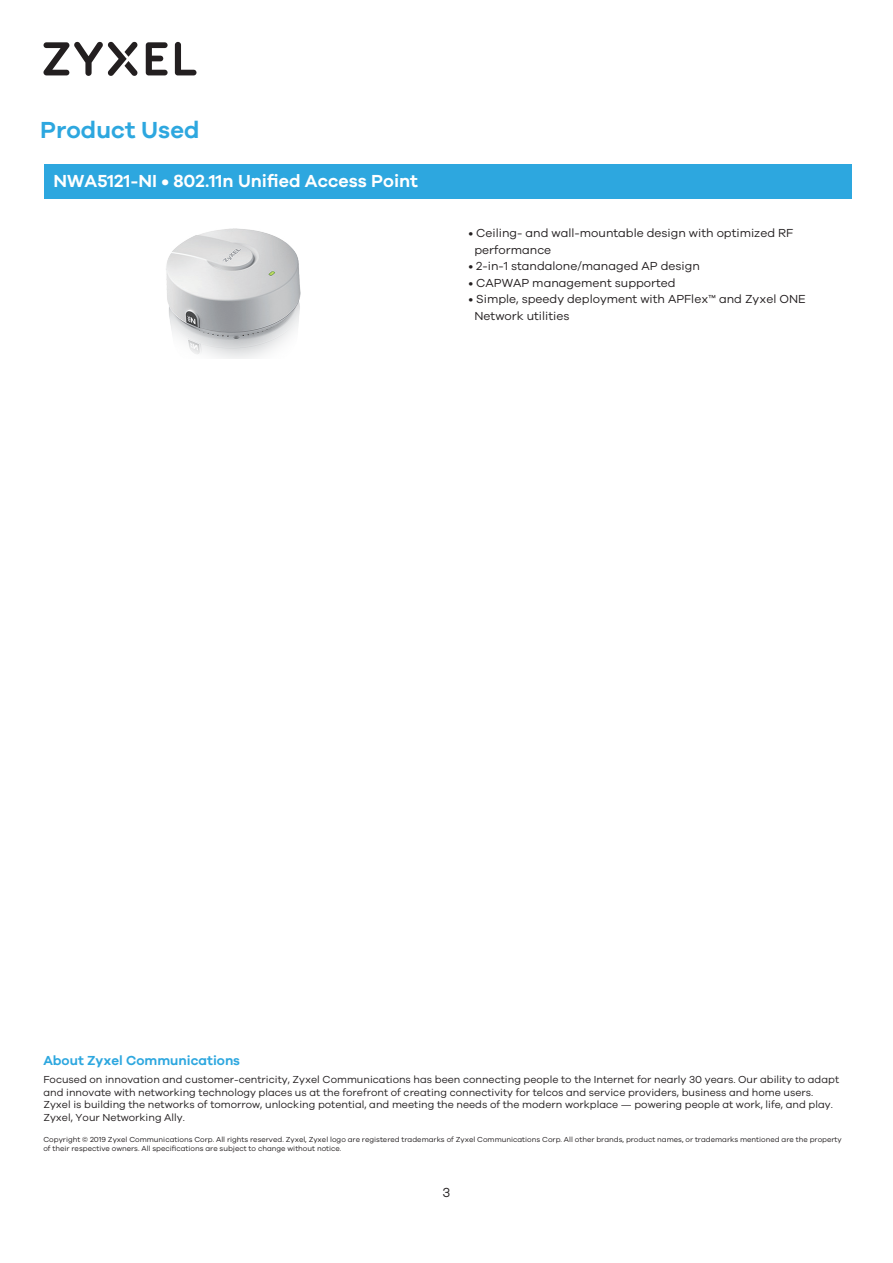
<style>
.page{position:relative;width:893px;height:1263px;background:#fff}
.page>*{position:absolute;margin:0;border:0;box-sizing:border-box;transform-origin:0 0}
.t1{font:600 24px "Galano Grotesque";color:#2da7df}
.t2{font:600 18px "Galano Grotesque";color:#fff}
.t3{font:600 13.5px "Galano Grotesque";color:#2da7df}
.t4{font:13.5px "Galano Grotesque";color:#231f20}
.t5{font:12px/16.5px "Galano Grotesque";color:#231f20}
.t6{font:10.5px/12.6px "Galano Grotesque";color:#231f20}
.t7{font:7.5px/9px "Galano Grotesque";color:#231f20}
</style>
<div class="page">
<div style="left:44px;top:165px;width:807px;height:34px;background:#2da7df"></div>
<svg style="left:175px;top:42px;width:21px;height:33px"></svg>
<svg style="left:146px;top:42px;width:22px;height:33px"></svg>
<svg style="left:43px;top:41px;width:95px;height:35px"></svg>
<img style="left:166px;top:228px;width:135px;height:130px">
<h1 class="t1" style="left:40px;top:115px;width:161px">Product Used</h1>
<h2 class="t2" style="left:54px;top:170px;width:366px">NWA5121-NI • 802.11n Unified Access Point</h2>
<p class="t5" style="left:474px;top:224px;width:320px;text-indent:-6px">• Ceiling- and wall-mountable design with optimized RF performance</p>
<p class="t5" style="left:468px;top:257px;width:233px">• 2-in-1 standalone/managed AP design</p>
<p class="t5" style="left:468px;top:274px;width:209px">• CAPWAP management supported</p>
<p class="t5" style="left:474px;top:290px;width:333px;text-indent:-6px">• Simple, speedy deployment with APFlex™ and Zyxel ONE<br>Network utilities</p>
<p class="t3" style="left:43px;top:1052px;width:198px">About Zyxel Communications</p>
<p class="t6" style="left:43px;top:1073px;width:797px">Focused on innovation and customer-centricity, Zyxel Communications has been connecting people to the Internet for nearly 30 years. Our ability to adapt and innovate with networking technology places us at the forefront of creating connectivity for telcos and service providers, business and home users.<br>Zyxel is building the networks of tomorrow, unlocking potential, and meeting the needs of the modern workplace — powering people at work, life, and play.<br>Zyxel, Your Networking Ally.</p>
<p class="t7" style="left:43px;top:1134px;width:800px">Copyright © 2019 Zyxel Communications Corp. All rights reserved. Zyxel, Zyxel logo are registered trademarks of Zyxel Communications Corp. All other brands, product names, or trademarks mentioned are the property of their respective owners. All specifications are subject to change without notice.</p>
<p class="t4" style="left:443px;top:1185px;width:9px">3</p>
</div>
